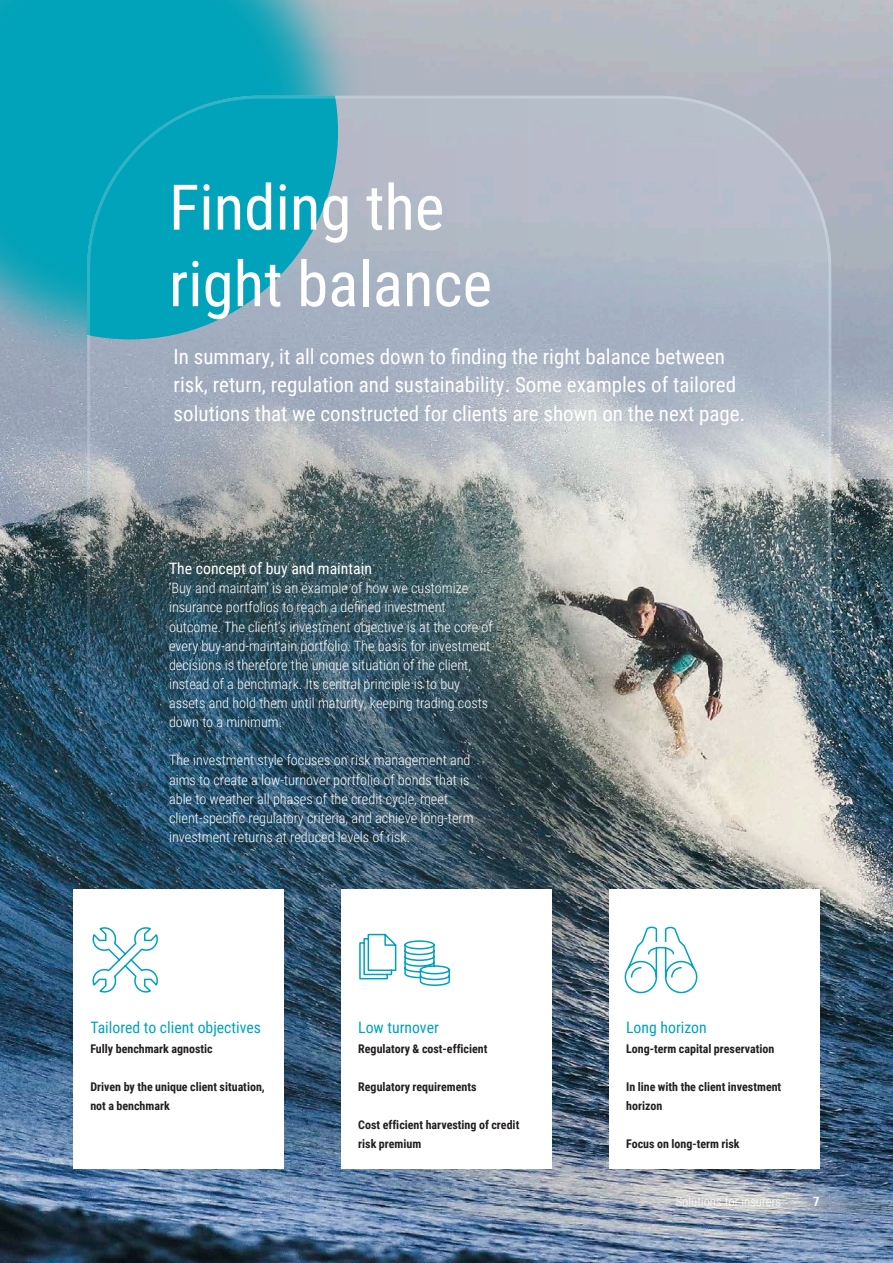
<style>
.page{position:relative;width:893px;height:1263px;background:#fff}
.page>*{position:absolute;margin:0;border:0;box-sizing:border-box;transform-origin:0 0}
.Hoofdstukkop_groot{font:63px "Roboto Condensed";color:#fff}
.Inleidende_tekst{font:21px/28.7px "Roboto Condensed";color:#fff}
.Paragraafkop{font:15.75px "Roboto Condensed";color:#00a2bd}
.Paragraafkop-2{font:15.75px "Roboto Condensed";color:#fff}
.Leestekst{font:300 14.25px/19.2px "Roboto Condensed";color:#fff}
.Paginacijfer{font:300 12.75px "Roboto Condensed";color:#fff}
.Paginacijfer-2{font:700 12.75px "Roboto Condensed";color:#fff}
.Table_text_bold{font:700 12px/19.2px "Roboto Condensed";color:#231f20}
</style>
<div class="page">
<img style="left:0;top:0;width:893px;height:1263px">
<img style="left:0;top:379px;width:716px;height:815px">
<img style="left:0;top:0;width:376px;height:379px">
<img style="left:87px;top:96px;width:744px;height:1071px">
<div style="left:73px;top:889px;width:211px;height:280px;background:#fff"></div>
<div style="left:341px;top:889px;width:211px;height:280px;background:#fff"></div>
<div style="left:609px;top:889px;width:211px;height:280px;background:#fff"></div>
<svg style="left:404px;top:940px;width:46px;height:46px"></svg>
<svg style="left:359px;top:933px;width:38px;height:47px"></svg>
<svg style="left:624px;top:927px;width:74px;height:67px"></svg>
<svg style="left:92px;top:927px;width:66px;height:66px"></svg>
<p class="Hoofdstukkop_groot" style="left:169px;top:163px;width:277px">Finding the</p>
<p class="Hoofdstukkop_groot" style="left:169px;top:240px;width:325px">right balance</p>
<p class="Inleidende_tekst" style="left:174px;top:341px;width:573px">In summary, it all comes down to finding the right balance between risk, return, regulation and sustainability. Some examples of tailored solutions that we constructed for clients are shown on the next page.</p>
<p class="Paragraafkop-2" style="left:169px;top:557px;width:204px">The concept of buy and maintain</p>
<p class="Leestekst" style="left:169px;top:578px;width:325px">‘Buy and maintain’ is an example of how we customize insurance portfolios to reach a defined investment outcome. The client’s investment objective is at the core of every buy-and-maintain portfolio. The basis for investment decisions is therefore the unique situation of the client, instead of a benchmark. Its central principle is to buy assets and hold them until maturity, keeping trading costs down to a minimum.</p>
<p class="Leestekst" style="left:169px;top:750px;width:306px">The investment style focuses on risk management and aims to create a low-turnover portfolio of bonds that is able to weather all phases of the credit cycle, meet client-specific regulatory criteria, and achieve long-term investment returns at reduced levels of risk.</p>
<p class="Paragraafkop" style="left:90px;top:1017px;width:172px">Tailored to client objectives</p>
<p class="Table_text_bold" style="left:90px;top:1038px;width:124px">Fully benchmark agnostic</p>
<p class="Table_text_bold" style="left:90px;top:1076px;width:176px">Driven by the unique client situation, not a benchmark</p>
<p class="Paragraafkop" style="left:358px;top:1017px;width:82px">Low turnover</p>
<p class="Table_text_bold" style="left:358px;top:1038px;width:131px">Regulatory &amp; cost-efficient</p>
<p class="Table_text_bold" style="left:358px;top:1076px;width:120px">Regulatory requirements</p>
<p class="Table_text_bold" style="left:358px;top:1115px;width:163px">Cost efficient harvesting of credit risk premium</p>
<p class="Paragraafkop" style="left:626px;top:1017px;width:82px">Long horizon</p>
<p class="Table_text_bold" style="left:626px;top:1038px;width:150px">Long-term capital preservation</p>
<p class="Table_text_bold" style="left:626px;top:1076px;width:157px">In line with the client investment horizon</p>
<p class="Table_text_bold" style="left:626px;top:1134px;width:115px">Focus on long-term risk</p>
<p class="Paginacijfer" style="left:676px;top:1192px;width:107px">Solutions for insurers</p>
<p class="Paginacijfer-2" style="left:813px;top:1192px;width:8px">7</p>
</div>
